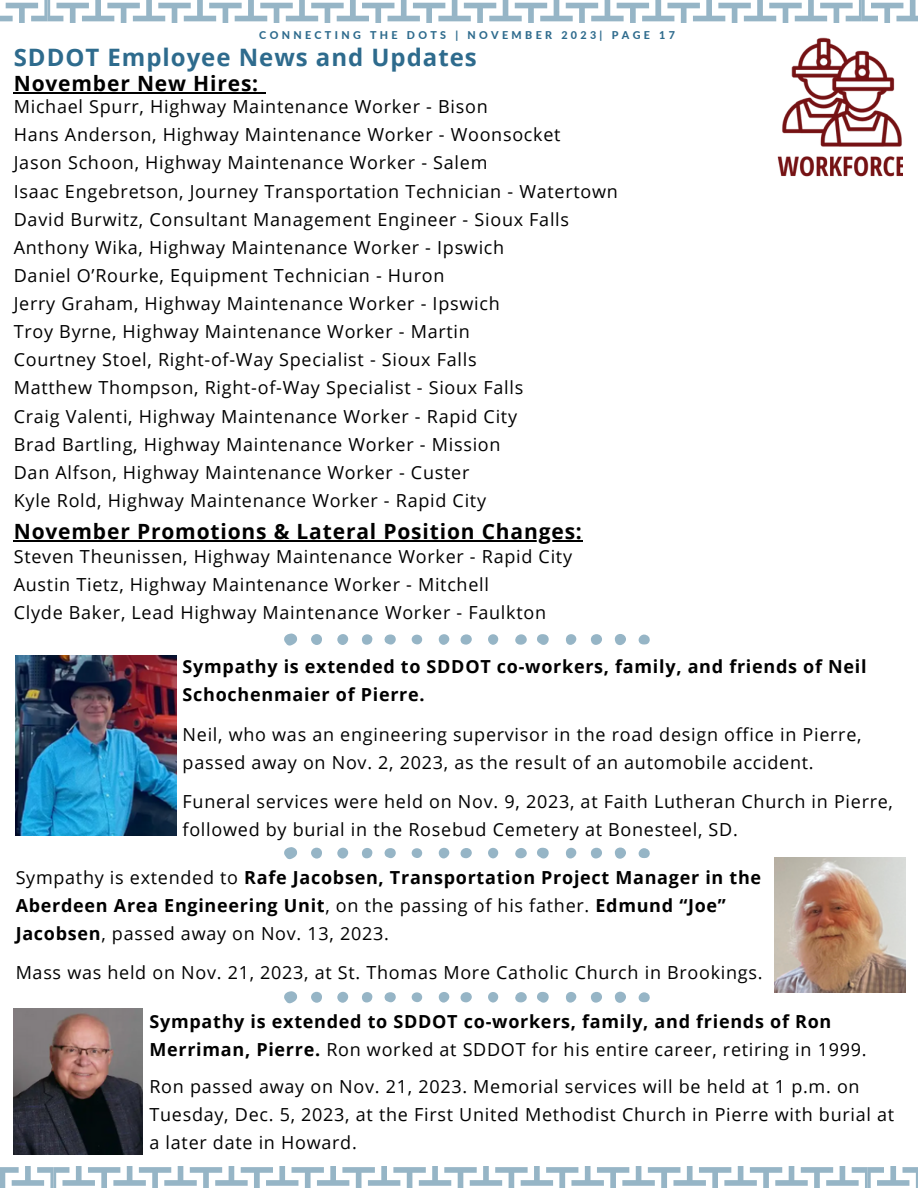
<style>
.page{position:relative;width:918px;height:1188px;background:#fff}
.page>*{position:absolute;margin:0;border:0;box-sizing:border-box;transform-origin:0 0}
.t1{font:700 24px "Open Sans";letter-spacing:.04em;color:#2e6b8d}
.t2{font:700 21px "Open Sans";letter-spacing:.04em;color:#000}
.t3{font:18px/28px "Open Sans";letter-spacing:.04em;color:#000}
.t4{font:700 18px/28px "Open Sans";letter-spacing:.04em;color:#000}
.t5{font:800 10.8px "Lato";letter-spacing:.31em;color:#2e6b8d}
.s1{font-weight:400}
</style>
<div class="page">
<svg style="left:0;top:0;width:918px;height:22px"></svg>
<svg style="left:0;top:1166px;width:918px;height:22px"></svg>
<img style="left:777px;top:37px;width:126px;height:140px">
<svg style="left:284px;top:634px;width:13px;height:12px"></svg>
<svg style="left:537px;top:634px;width:12px;height:11px"></svg>
<div style="left:615px;top:634px;width:11px;height:11px;background:#96b5c6;border-radius:50%"></div>
<div style="left:591px;top:634px;width:11px;height:11px;background:#96b5c6;border-radius:50%"></div>
<div style="left:311px;top:634px;width:11px;height:11px;background:#96b5c6;border-radius:50%"></div>
<svg style="left:515px;top:634px;width:12px;height:11px"></svg>
<svg style="left:337px;top:634px;width:11px;height:11px"></svg>
<svg style="left:460px;top:634px;width:12px;height:11px"></svg>
<svg style="left:384px;top:634px;width:12px;height:11px"></svg>
<svg style="left:566px;top:634px;width:10px;height:11px"></svg>
<svg style="left:638px;top:635px;width:12px;height:10px"></svg>
<div style="left:439px;top:634px;width:10px;height:11px;background:#96b5c6;border-radius:50%"></div>
<svg style="left:362px;top:634px;width:11px;height:11px"></svg>
<svg style="left:488px;top:634px;width:10px;height:11px"></svg>
<div style="left:412px;top:635px;width:10px;height:9px;background:#96b5c6;border-radius:50%"></div>
<img style="left:16px;top:656px;width:161px;height:180px">
<img style="left:14px;top:1009px;width:128px;height:146px">
<svg style="left:284px;top:847px;width:13px;height:12px"></svg>
<svg style="left:537px;top:848px;width:12px;height:11px"></svg>
<div style="left:615px;top:848px;width:11px;height:11px;background:#96b5c6;border-radius:50%"></div>
<div style="left:591px;top:848px;width:11px;height:10px;background:#96b5c6;border-radius:50%"></div>
<div style="left:311px;top:848px;width:11px;height:11px;background:#96b5c6;border-radius:50%"></div>
<svg style="left:515px;top:848px;width:12px;height:11px"></svg>
<div style="left:337px;top:848px;width:11px;height:11px;background:#96b5c6;border-radius:50%"></div>
<div style="left:460px;top:848px;width:12px;height:10px;background:#96b5c6;border-radius:50%"></div>
<svg style="left:384px;top:848px;width:12px;height:11px"></svg>
<div style="left:566px;top:848px;width:10px;height:10px;background:#96b5c6;border-radius:5px"></div>
<svg style="left:638px;top:848px;width:12px;height:10px"></svg>
<div style="left:439px;top:848px;width:10px;height:10px;background:#96b5c6;border-radius:50%"></div>
<svg style="left:362px;top:848px;width:11px;height:10px"></svg>
<svg style="left:488px;top:848px;width:10px;height:10px"></svg>
<svg style="left:412px;top:848px;width:10px;height:10px"></svg>
<svg style="left:284px;top:991px;width:13px;height:12px"></svg>
<svg style="left:537px;top:992px;width:12px;height:11px"></svg>
<div style="left:615px;top:992px;width:11px;height:11px;background:#96b5c6;border-radius:50%"></div>
<div style="left:591px;top:992px;width:11px;height:11px;background:#96b5c6;border-radius:50%"></div>
<div style="left:311px;top:992px;width:11px;height:11px;background:#96b5c6;border-radius:50%"></div>
<svg style="left:515px;top:992px;width:12px;height:11px"></svg>
<svg style="left:337px;top:992px;width:11px;height:11px"></svg>
<div style="left:460px;top:992px;width:12px;height:10px;background:#96b5c6;border-radius:50%"></div>
<svg style="left:384px;top:992px;width:12px;height:11px"></svg>
<svg style="left:566px;top:992px;width:10px;height:11px"></svg>
<svg style="left:638px;top:992px;width:12px;height:10px"></svg>
<div style="left:439px;top:992px;width:10px;height:11px;background:#96b5c6;border-radius:50%"></div>
<svg style="left:362px;top:992px;width:11px;height:11px"></svg>
<svg style="left:488px;top:992px;width:10px;height:11px"></svg>
<svg style="left:412px;top:992px;width:10px;height:10px"></svg>
<img style="left:774px;top:857px;width:132px;height:135px">
<hr style="left:14px;top:540px;width:569px;height:1px;background:#000">
<hr style="left:14px;top:92px;width:245px;height:1px;background:#000">
<p class="t5" style="left:259px;top:28px;width:417px">CONNECTING THE DOTS | NOVEMBER 2023| PAGE 17</p>
<p class="t1" style="left:14px;top:40px;width:465px">SDDOT Employee News and Updates</p>
<p class="t3" style="left:14px;top:92px;width:475px">Michael Spurr, Highway Maintenance Worker - Bison</p>
<p class="t3" style="left:14px;top:120px;width:548px">Hans Anderson, Highway Maintenance Worker - Woonsocket</p>
<p class="t3" style="left:14px;top:148px;width:475px">Jason Schoon, Highway Maintenance Worker - Salem</p>
<p class="t3" style="left:14px;top:177px;width:606px">Isaac Engebretson, Journey Transportation Technician - Watertown</p>
<p class="t3" style="left:14px;top:205px;width:557px">David Burwitz, Consultant Management Engineer - Sioux Falls</p>
<p class="t3" style="left:14px;top:233px;width:492px">Anthony Wika, Highway Maintenance Worker - Ipswich</p>
<p class="t3" style="left:14px;top:261px;width:432px">Daniel O’Rourke, Equipment Technician - Huron</p>
<p class="t3" style="left:14px;top:289px;width:487px">Jerry Graham, Highway Maintenance Worker - Ipswich</p>
<p class="t3" style="left:14px;top:317px;width:458px">Troy Byrne, Highway Maintenance Worker - Martin</p>
<p class="t3" style="left:14px;top:345px;width:464px">Courtney Stoel, Right-of-Way Specialist - Sioux Falls</p>
<p class="t3" style="left:14px;top:373px;width:511px">Matthew Thompson, Right-of-Way Specialist - Sioux Falls</p>
<p class="t3" style="left:14px;top:402px;width:505px">Craig Valenti, Highway Maintenance Worker - Rapid City</p>
<p class="t3" style="left:14px;top:430px;width:488px">Brad Bartling, Highway Maintenance Worker - Mission</p>
<p class="t3" style="left:14px;top:458px;width:457px">Dan Alfson, Highway Maintenance Worker - Custer</p>
<p class="t3" style="left:14px;top:486px;width:474px">Kyle Rold, Highway Maintenance Worker - Rapid City</p>
<p class="t2" style="left:14px;top:517px;width:570px">November Promotions &amp; Lateral Position Changes:</p>
<p class="t2" style="left:14px;top:69px;width:246px">November New Hires:</p>
<p class="t3" style="left:14px;top:542px;width:560px">Steven Theunissen, Highway Maintenance Worker - Rapid City</p>
<p class="t3" style="left:14px;top:570px;width:477px">Austin Tietz, Highway Maintenance Worker - Mitchell</p>
<p class="t3" style="left:14px;top:598px;width:534px">Clyde Baker, Lead Highway Maintenance Worker - Faulkton</p>
<p class="t4" style="left:183px;top:652px;width:685px">Sympathy is extended to SDDOT co-workers, family, and friends of Neil<br>Schochenmaier of Pierre.</p>
<p class="t3" style="left:183px;top:720px;width:681px">Neil, who was an engineering supervisor in the road design office in Pierre, passed away on Nov. 2, 2023, as the result of an automobile accident.</p>
<p class="t3" style="left:183px;top:787px;width:712px">Funeral services were held on Nov. 9, 2023, at Faith Lutheran Church in Pierre, followed by burial in the Rosebud Cemetery at Bonesteel, SD.</p>
<p class="t4" style="left:16px;top:863px;width:747px"><span class="s1">Sympathy is extended to</span> Rafe Jacobsen, Transportation Project Manager in the<br>Aberdeen Area Engineering Unit<span class="s1">, on the passing of his father.</span> Edmund “Joe”<br>Jacobsen<span class="s1">, passed away on Nov. 13, 2023.</span></p>
<p class="t3" style="left:16px;top:958px;width:748px">Mass was held on Nov. 21, 2023, at St. Thomas More Catholic Church in Brookings.</p>
<p class="t4" style="left:149px;top:1007px;width:719px">Sympathy is extended to SDDOT co-workers, family, and friends of Ron<br>Merriman, Pierre. <span class="s1">Ron worked at SDDOT for his entire career, retiring in 1999.</span></p>
<p class="t3" style="left:149px;top:1072px;width:746px">Ron passed away on Nov. 21, 2023. Memorial services will be held at 1 p.m. on<br>Tuesday, Dec. 5, 2023, at the First United Methodist Church in Pierre with burial at a later date in Howard.</p>
</div>
